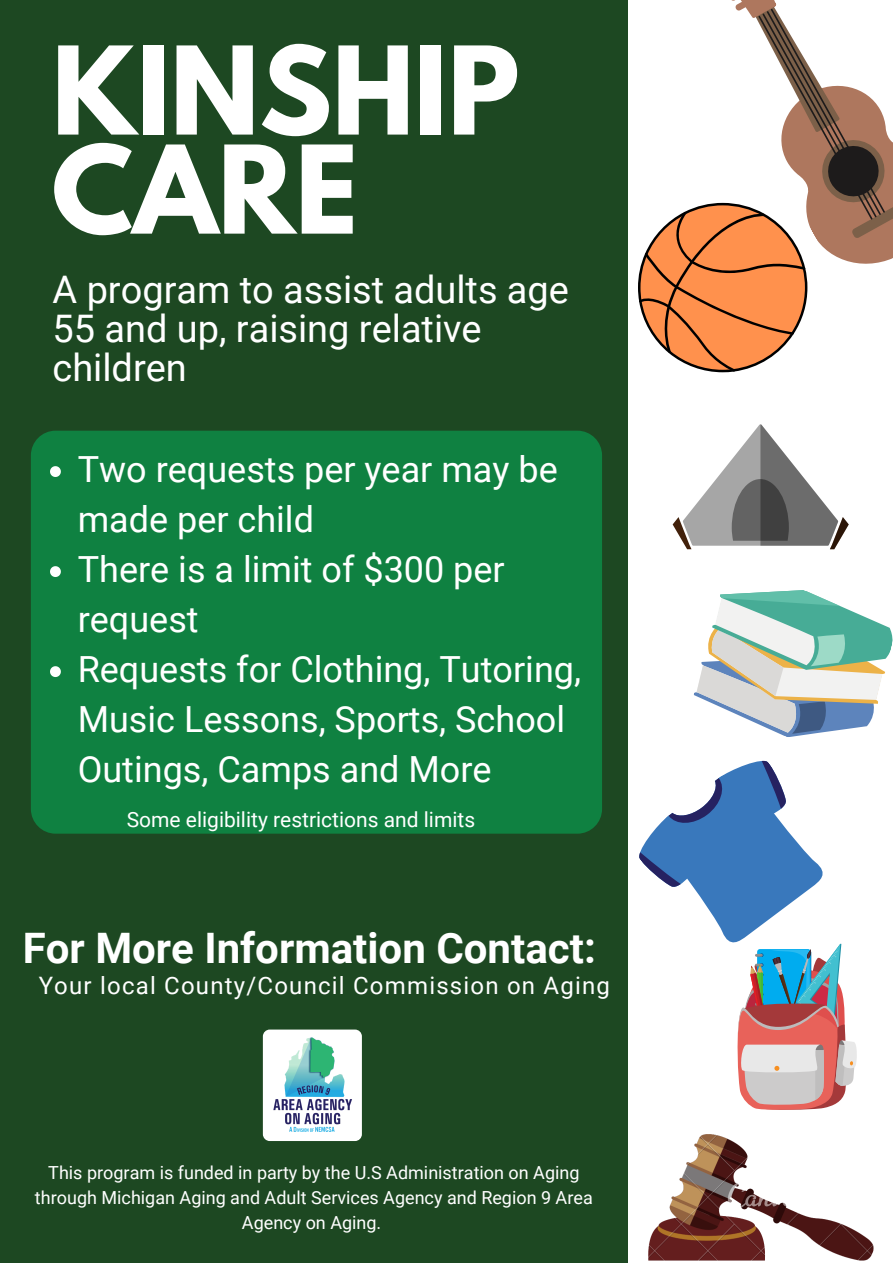
<style>
.page{position:relative;width:893px;height:1263px;background:#fff}
.page>*{position:absolute;margin:0;border:0;box-sizing:border-box;transform-origin:0 0}
.t1{font:700 108.07px/99.1px "League Spartan";color:#fff}
.t2{font:700 42px "Roboto";color:#fff}
.t3{font:37.95px/38.8px "Roboto";color:#fff}
.t4{font:36px/50px "Roboto";color:#fff}
.t5{font:24px "Roboto";letter-spacing:.05em;color:#fff}
.t6{font:21px "Roboto";color:#fff}
.t7{font:18px/25.1px "Roboto";color:#fff;text-align:center}
</style>
<div class="page">
<div style="left:0;top:0;width:628px;height:1263px;background:#1d4822"></div>
<div style="left:263px;top:1029px;width:99px;height:112px;background:#fff;border-radius:7px"></div>
<img style="left:273px;top:1036px;width:89px;height:99px">
<svg style="left:638px;top:0;width:255px;height:372px"></svg>
<img style="left:648px;top:1134px;width:226px;height:127px">
<svg style="left:639px;top:590px;width:254px;height:520px"></svg>
<div style="left:31px;top:431px;width:571px;height:403px;background:#0f8141;border-radius:25px"></div>
<svg style="left:50px;top:466px;width:11px;height:11px"></svg>
<svg style="left:50px;top:566px;width:11px;height:11px"></svg>
<svg style="left:50px;top:666px;width:11px;height:11px"></svg>
<svg style="left:672px;top:424px;width:176px;height:125px"></svg>
<h1 class="t1" style="left:52px;top:55px;width:469px">KINSHIP<br>CARE</h1>
<p class="t3" style="left:53px;top:271px;width:518px">A program to assist adults age<br>55 and up, raising relative children</p>
<p class="t4" style="left:78px;top:445px;width:505px">Two requests per year may be made per child<br>There is a limit of $300 per request<br>Requests for Clothing, Tutoring,<br>Music Lessons, Sports, School<br>Outings, Camps and More</p>
<p class="t6" style="left:127px;top:808px;width:350px">Some eligibility restrictions and limits</p>
<p class="t2" style="left:23px;top:924px;width:574px">For More Information Contact:</p>
<p class="t5" style="left:39px;top:972px;width:573px">Your local County/Council Commission on Aging</p>
<p class="t7" style="left:35px;top:1160px;width:559px">This program is funded in party by the U.S Administration on Aging through Michigan Aging and Adult Services Agency and Region 9 Area<br>Agency on Aging.</p>
</div>
